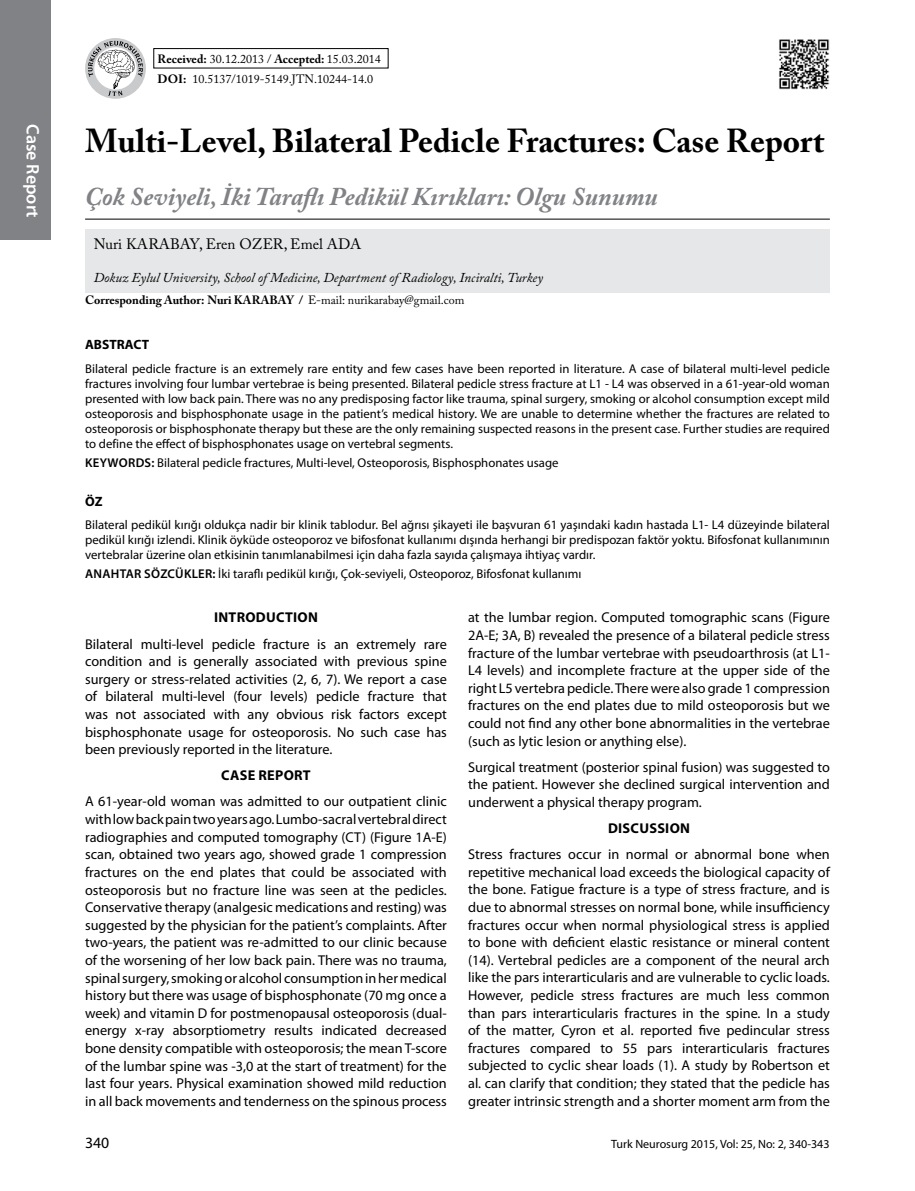
<style>
.page{position:relative;width:915px;height:1191px;background:#fff}
.page>*{position:absolute;margin:0;border:0;box-sizing:border-box;transform-origin:0 0}
.t1{font:700 33px "Adobe Caslon Pro";color:#000}
.t2{font:italic 700 25.5px "Adobe Caslon Pro";color:#808285}
.t3{font:600 18px "Myriad Pro";color:#fff}
.t4{font:15.75px "Myriad Pro";color:#000}
.t5{font:15px "Adobe Caslon Pro";color:#000}
.t6{font:14.25px/17.5px "Myriad Pro";color:#000;text-align:justify}
.t7{font:700 14.25px "Myriad Pro";letter-spacing:.02em;color:#000}
.t8{font:italic 13.5px "Adobe Caslon Pro";color:#000}
.t9{font:700 13.5px "Myriad Pro";color:#000}
.t10{font:12.75px/15px "Myriad Pro";color:#000;text-align:justify}
.t11{font:12px/20.2px "Adobe Caslon Pro";color:#000}
.t12{font:12px "Myriad Pro";color:#000}
.t13{font:700 12px "Adobe Caslon Pro";color:#000}
.s1{font-weight:700}
.s2{font-weight:600}
</style>
<div class="page">
<div style="left:0;top:0;width:51px;height:240px;background:#808285"></div>
<div style="left:153px;top:48px;width:235px;height:20px;border:1px solid #000"></div>
<div style="left:85px;top:38px;width:61px;height:61px;background:#c9cacc;border-radius:50%"></div>
<svg style="left:88px;top:41px;width:55px;height:55px"></svg>
<div style="left:85px;top:229px;width:744px;height:63px;background:#e6e7e8"></div>
<hr style="left:85px;top:219px;width:744px;height:1px;background:#000">
<img style="left:779px;top:39px;width:50px;height:50px">
<p class="t3" style="left:44px;top:124px;width:95px;rotate:90deg">CASE REPORT</p>
<p class="t11" style="left:157px;top:48px;width:225px"><span class="s1">Received:</span> 30.12.2013 / <span class="s1">Accepted:</span> 15.03.2014<br><span class="s1">DOI:</span> 10.5137/1019-5149.JTN.10244-14.0</p>
<h1 class="t1" style="left:85px;top:121px;width:740px">Multi-Level, Bilateral Pedicle Fractures: Case Report</h1>
<h2 class="t2" style="left:85px;top:181px;width:574px">Çok Seviyeli, İki Taraflı Pedikül Kırıkları: Olgu Sunumu</h2>
<p class="t5" style="left:94px;top:235px;width:269px">Nuri Karabay, Eren Ozer, Emel Ada</p>
<p class="t8" style="left:94px;top:269px;width:450px">Dokuz Eylul University, School of Medicine, Department of Radiology, Inciralti, Turkey</p>
<p class="t13" style="left:85px;top:293px;width:185px">Corresponding Author: Nuri Karabay</p>
<p class="t11" style="left:298px;top:290px;width:167px"><span class="s1">/</span> E-mail: nurikarabay@gmail.com</p>
<p class="t9" style="left:85px;top:336px;width:65px">ABSTRACT</p>
<p class="t10" style="left:85px;top:361px;width:746px">Bilateral pedicle fracture is an extremely rare entity and few cases have been reported in literature. A case of bilateral multi-level pedicle fractures involving four lumbar vertebrae is being presented. Bilateral pedicle stress fracture at L1 - L4 was observed in a 61-year-old woman presented with low back pain. There was no any predisposing factor like trauma, spinal surgery, smoking or alcohol consumption except mild osteoporosis and bisphosphonate usage in the patient’s medical history. We are unable to determine whether the fractures are related to osteoporosis or bisphosphonate therapy but these are the only remaining suspected reasons in the present case. Further studies are required to define the effect of bisphosphonates usage on vertebral segments.</p>
<p class="t10" style="left:85px;top:455px;width:474px"><span class="s2">KEYWORDS:</span> Bilateral pedicle fractures, Multi-level, Osteoporosis, Bisphosphonates usage</p>
<p class="t9" style="left:85px;top:492px;width:19px">ÖZ</p>
<p class="t10" style="left:85px;top:517px;width:746px">Bilateral pedikül kırığı oldukça nadir bir klinik tablodur. Bel ağrısı şikayeti ile başvuran 61 yaşındaki kadın hastada L1- L4 düzeyinde bilateral pedikül kırığı izlendi. Klinik öyküde osteoporoz ve bifosfonat kullanımı dışında herhangi bir predispozan faktör yoktu. Bifosfonat kullanımının vertebralar üzerine olan etkisinin tanımlanabilmesi için daha fazla sayıda çalışmaya ihtiyaç vardır.</p>
<p class="t10" style="left:85px;top:566px;width:497px"><span class="s2">ANAHTAR SÖZCÜKLER:</span> İki taraflı pedikül kırığı, Çok-seviyeli, Osteoporoz, Bifosfonat kullanımı</p>
<p class="t7" style="left:214px;top:608px;width:15px">INTRODUCTION</p>
<p class="t6" style="left:85px;top:635px;width:363px">Bilateral multi-level pedicle fracture is an extremely rare condition and is generally associated with previous spine surgery or stress-related activities (2, 6, 7). We report a case of bilateral multi-level (four levels) pedicle fracture that was not associated with any obvious risk factors except bisphosphonate usage for osteoporosis. No such case has been previously reported in the literature.</p>
<p class="t7" style="left:221px;top:766px;width:19px">CASE</p>
<p class="t7" style="left:258px;top:766px;width:19px">REPORT</p>
<p class="t6" style="left:85px;top:792px;width:363px">A 61-year-old woman was admitted to our outpatient clinic with low back pain two years ago. Lumbo-sacral vertebral direct radiographies and computed tomography (CT) (Figure 1A-E) scan, obtained two years ago, showed grade 1 compression fractures on the end plates that could be associated with osteoporosis but no fracture line was seen at the pedicles.<br>Conservative therapy (analgesic medications and resting) was suggested by the physician for the patient’s complaints. After two-years, the patient was re-admitted to our clinic because of the worsening of her low back pain. There was no trauma, spinal surgery, smoking or alcohol consumption in her medical history but there was usage of bisphosphonate (70 mg once a week) and vitamin D for postmenopausal osteoporosis (dual&shy;energy x-ray absorptiometry results indicated decreased bone density compatible with osteoporosis; the mean T-score of the lumbar spine was -3,0 at the start of treatment) for the last four years. Physical examination showed mild reduction in all back movements and tenderness on the spinous process</p>
<p class="t6" style="left:468px;top:608px;width:363px">at the lumbar region. Computed tomographic scans (Figure 2A-E; 3A, B) revealed the presence of a bilateral pedicle stress fracture of the lumbar vertebrae with pseudoarthrosis (at L1- L4 levels) and incomplete fracture at the upper side of the right L5 vertebra pedicle. There were also grade 1 compression fractures on the end plates due to mild osteoporosis but we could not find any other bone abnormalities in the vertebrae (such as lytic lesion or anything else).</p>
<p class="t6" style="left:468px;top:758px;width:363px">Surgical treatment (posterior spinal fusion) was suggested to the patient. However she declined surgical intervention and underwent a physical therapy program.</p>
<p class="t7" style="left:607px;top:819px;width:19px">DISCUSSION</p>
<p class="t6" style="left:468px;top:845px;width:363px">Stress fractures occur in normal or abnormal bone when repetitive mechanical load exceeds the biological capacity of the bone. Fatigue fracture is a type of stress fracture, and is due to abnormal stresses on normal bone, while insufficiency fractures occur when normal physiological stress is applied to bone with deficient elastic resistance or mineral content (14). Vertebral pedicles are a component of the neural arch like the pars interarticularis and are vulnerable to cyclic loads.<br>However, pedicle stress fractures are much less common than pars interarticularis fractures in the spine. In a study of the matter, Cyron et al. reported five pedincular stress fractures compared to 55 pars interarticularis fractures subjected to cyclic shear loads (1). A study by Robertson et al. can clarify that condition; they stated that the pedicle has greater intrinsic strength and a shorter moment arm from the</p>
<p class="t4" style="left:85px;top:1133px;width:26px">340</p>
<p class="t12" style="left:611px;top:1137px;width:220px">Turk Neurosurg 2015, Vol: 25, No: 2, 340-343</p>
</div>
